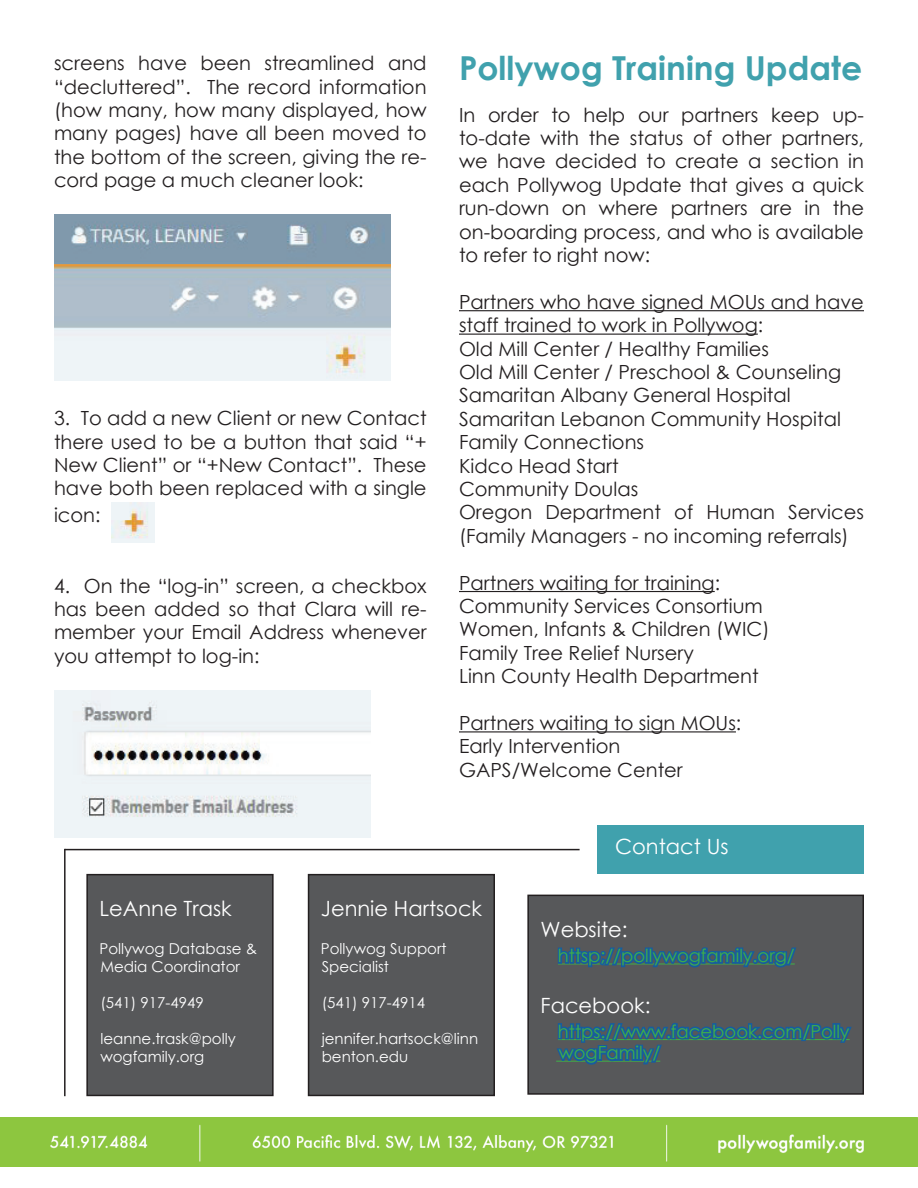
<style>
.page{position:relative;width:918px;height:1188px;background:#fff}
.page>*{position:absolute;margin:0;border:0;box-sizing:border-box;transform-origin:0 0}
.t1{font:700 33px "Century Gothic";color:#40a1ad}
.t2{font:21px "Century Gothic";color:#fff}
.t3{font:19.5px/23.4px "Century Gothic";color:#231f20;text-align:justify}
.t4{font:18px/21.6px "Century Gothic";color:#40ae49}
.t5{font:15px/18px "Century Gothic";color:#fff}
</style>
<div class="page">
<hr style="left:459px;top:310px;width:405px;height:1px;background:#231f20">
<hr style="left:459px;top:334px;width:299px;height:1px;background:#231f20">
<hr style="left:459px;top:591px;width:256px;height:1px;background:#231f20">
<hr style="left:459px;top:731px;width:277px;height:1px;background:#231f20">
<div style="left:598px;top:825px;width:266px;height:49px;background:#40a1ad"></div>
<hr style="left:65px;top:849px;width:515px;height:1px;background:#231f20">
<hr style="left:64px;top:849px;width:2px;height:247px;background:#231f20">
<div style="left:87px;top:875px;width:186px;height:220px;background:#57585a"></div>
<div style="left:86px;top:874px;width:188px;height:222px;border:2px solid #231f20"></div>
<div style="left:309px;top:875px;width:185px;height:220px;background:#57585a"></div>
<div style="left:308px;top:874px;width:187px;height:222px;border:2px solid #231f20"></div>
<div style="left:528px;top:895px;width:335px;height:199px;background:#57585a"></div>
<svg style="left:557px;top:947px;width:239px;height:21px"></svg>
<svg style="left:556px;top:1023px;width:296px;height:42px"></svg>
<div style="left:527px;top:895px;width:337px;height:200px;border:2px solid #231f20"></div>
<div style="left:529px;top:1040px;width:27px;height:29px;background:#57585a"></div>
<img style="left:0;top:1118px;width:918px;height:48px">
<img style="left:54px;top:214px;width:337px;height:166px">
<img style="left:112px;top:502px;width:42px;height:40px">
<img style="left:54px;top:690px;width:317px;height:147px">
<p class="t3" style="left:54px;top:51px;width:374px">screens have been streamlined and “decluttered”. The record information (how many, how many displayed, how many pages) have all been moved to the bottom of the screen, giving the re&shy;cord page a much cleaner look:</p>
<p class="t3" style="left:54px;top:406px;width:374px">3. To add a new Client or new Contact there used to be a button that said “+ New Client” or “+New Contact”. These have both been replaced with a single</p>
<p class="t3" style="left:54px;top:503px;width:48px">icon:</p>
<p class="t3" style="left:54px;top:574px;width:374px">4. On the “log-in” screen, a checkbox has been added so that Clara will re&shy;member your Email Address whenever you attempt to log-in:</p>
<h1 class="t1" style="left:459px;top:43px;width:405px">Pollywog Training Update</h1>
<p class="t3" style="left:459px;top:103px;width:407px">In order to help our partners keep up&shy;to-date with the status of other partners, we have decided to create a section in each Pollywog Update that gives a quick run-down on where partners are in the on-boarding process, and who is available to refer to right now:</p>
<p class="t3" style="left:459px;top:290px;width:406px;text-align:left">Partners who have signed MOUs and have staff trained to work in Pollywog:<br>Old Mill Center / Healthy Families<br>Old Mill Center / Preschool &amp; Counseling<br>Samaritan Albany General Hospital<br>Samaritan Lebanon Community Hospital<br>Family Connections<br>Kidco Head Start<br>Community Doulas<br>Oregon Department of Human Services (Family Managers - no incoming referrals)</p>
<p class="t3" style="left:459px;top:571px;width:312px;text-align:left">Partners waiting for training:<br>Community Services Consortium<br>Women, Infants &amp; Children (WIC)<br>Family Tree Relief Nursery<br>Linn County Health Department</p>
<p class="t3" style="left:459px;top:711px;width:284px;text-align:left">Partners waiting to sign MOUs:<br>Early Intervention<br>GAPS/Welcome Center</p>
<p class="t2" style="left:615px;top:832px;width:115px">Contact Us</p>
<p class="t2" style="left:100px;top:894px;width:134px">LeAnne Trask</p>
<p class="t5" style="left:100px;top:940px;width:159px">Pollywog Database &amp;<br>Media Coordinator</p>
<p class="t5" style="left:100px;top:994px;width:105px">(541) 917-4949</p>
<p class="t5" style="left:100px;top:1030px;width:137px">leanne.trask@polly wogfamily.org</p>
<p class="t2" style="left:321px;top:894px;width:163px">Jennie Hartsock</p>
<p class="t5" style="left:321px;top:940px;width:127px">Pollywog Support<br>Specialist</p>
<p class="t5" style="left:322px;top:994px;width:105px">(541) 917-4914</p>
<p class="t5" style="left:322px;top:1030px;width:158px">jennifer.hartsock@linn benton.edu</p>
<p class="t2" style="left:541px;top:915px;width:89px">Website:</p>
<p class="t4" style="left:558px;top:945px;width:238px">httsp;//pollywogfamily.org/</p>
<p class="t2" style="left:541px;top:990px;width:111px">Facebook:</p>
<p class="t4" style="left:558px;top:1020px;width:293px">https://www.facebook.com/Polly wogFamily/</p>
</div>
